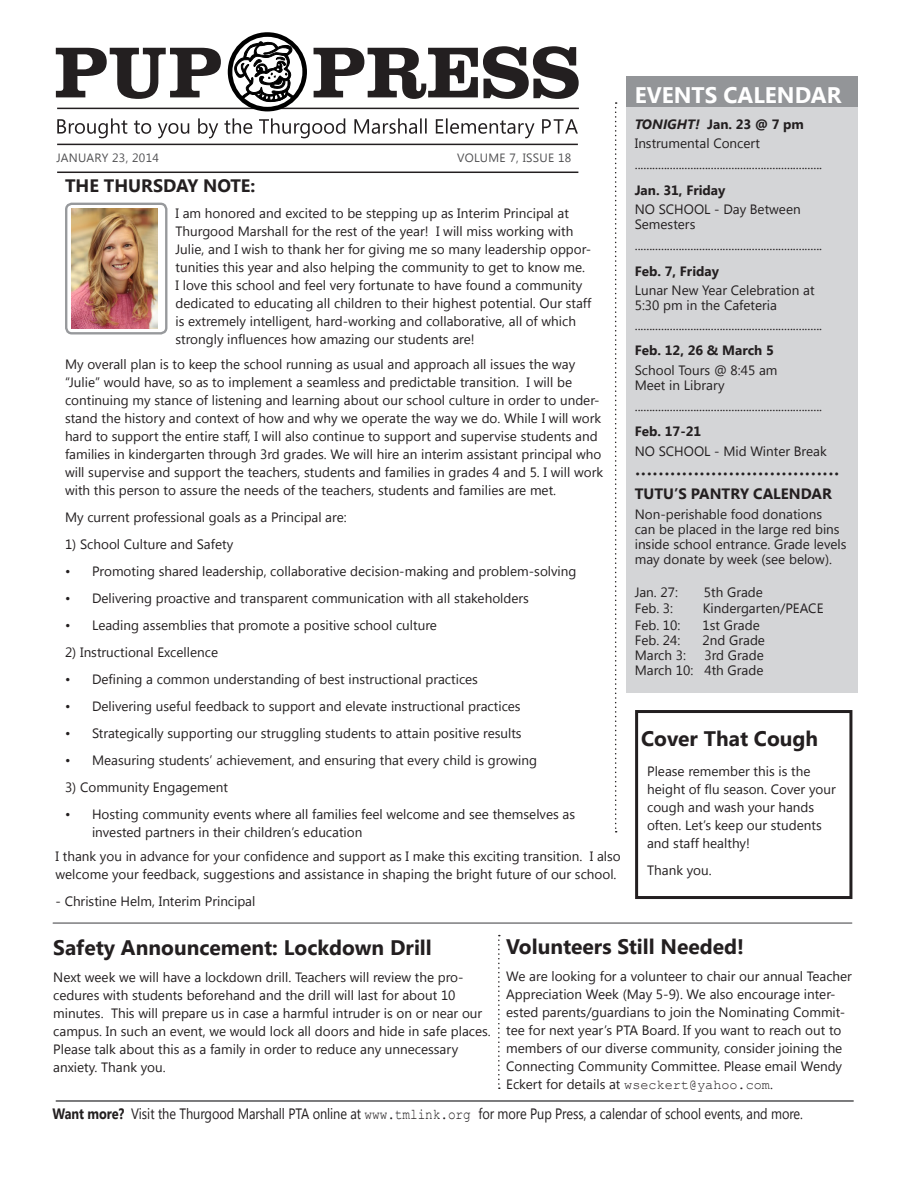
<style>
.page{position:relative;width:918px;height:1188px;background:#fff}
.page>*{position:absolute;margin:0;border:0;box-sizing:border-box;transform-origin:0 0}
.Calendar{font:27px "Segoe UI";color:#231f20}
.t1{font:700 22.5px "Segoe UI";color:#fff}
.t2{font:700 21px "Segoe UI";color:#231f20}
.t3{font:700 18px "Segoe UI";color:#231f20}
.t4{font:15px "Segoe UI";letter-spacing:-.005em;color:#231f20;scale:.85 1}
.CalendarBheading{font:700 15px "Segoe UI";color:#231f20}
.Calendar-2{font:13.5px/18px "Segoe UI";color:#231f20}
.CalendarBheading-2{font:700 13.5px "Segoe UI";color:#231f20}
.t5{font:12px "Segoe UI";letter-spacing:.025em;color:#515153}
.s1{font-style:italic}
.s2{font-family:"Courier New"}
.s3{font-weight:700}
</style>
<div class="page">
<hr style="left:57px;top:172px;width:521px;height:1px;background:#231f20">
<svg style="left:615px;top:102px;width:2px;height:731px"></svg>
<div style="left:626px;top:77px;width:232px;height:616px;background:#d4d5d7"></div>
<div style="left:626px;top:77px;width:232px;height:30px;background:#939598"></div>
<svg style="left:57px;top:118px;width:521px;height:20px"></svg>
<hr style="left:57px;top:144px;width:521px;height:1px;background:#231f20">
<hr style="left:57px;top:108px;width:522px;height:1px;background:#231f20">
<svg style="left:228px;top:32px;width:79px;height:79px"></svg>
<div style="left:232px;top:37px;width:70px;height:70px;background:#fff;border-radius:50%"></div>
<svg style="left:56px;top:41px;width:523px;height:62px"></svg>
<hr style="left:56px;top:1100px;width:797px;height:2px;background:#515153">
<hr style="left:53px;top:922px;width:799px;height:2px;background:#515153">
<div style="left:65px;top:203px;width:102px;height:131px;border:2px solid #97999c;border-radius:6px"></div>
<img style="left:72px;top:209px;width:86px;height:120px">
<svg style="left:498px;top:935px;width:2px;height:154px"></svg>
<div style="left:635px;top:710px;width:217px;height:189px;border:3px solid #231f20"></div>
<p class="t1" style="left:635px;top:79px;width:208px">EVENTS CALENDAR</p>
<p class="CalendarBheading-2" style="left:635px;top:114px;width:171px"><span class="s1">TONIGHT!</span> Jan. 23 @ 7 pm</p>
<p class="Calendar-2" style="left:635px;top:134px;width:127px">Instrumental Concert</p>
<p class="Calendar-2" style="left:635px;top:155px;width:189px">................................................................</p>
<p class="CalendarBheading-2" style="left:635px;top:180px;width:92px">Jan. 31, Friday</p>
<p class="Calendar-2" style="left:635px;top:201px;width:167px;line-height:15px">NO SCHOOL - Day Between<br>Semesters</p>
<p class="Calendar-2" style="left:635px;top:236px;width:189px">................................................................</p>
<p class="CalendarBheading-2" style="left:635px;top:261px;width:86px">Feb. 7, Friday</p>
<p class="Calendar-2" style="left:635px;top:282px;width:181px;line-height:15px">Lunar New Year Celebration at<br>5:30 pm in the Cafeteria</p>
<p class="Calendar-2" style="left:635px;top:315px;width:189px">................................................................</p>
<p class="CalendarBheading-2" style="left:635px;top:341px;width:141px">Feb. 12, 26 &amp; March 5</p>
<p class="Calendar-2" style="left:635px;top:362px;width:144px;line-height:15px">School Tours @ 8:45 am<br>Meet in Library</p>
<p class="Calendar-2" style="left:635px;top:396px;width:189px">................................................................</p>
<p class="CalendarBheading-2" style="left:635px;top:422px;width:68px">Feb. 17-21</p>
<p class="Calendar-2" style="left:635px;top:441px;width:193px">NO SCHOOL - Mid Winter Break</p>
<p class="Calendar" style="left:635px;top:447px;width:207px">...................................</p>
<p class="t5" style="left:56px;top:149px;width:104px">JANUARY 23, 2014</p>
<p class="t5" style="left:457px;top:149px;width:116px">VOLUME 7, ISSUE 18</p>
<p class="t3" style="left:65px;top:172px;width:192px">THE THURSDAY NOTE:</p>
<p class="Calendar-2" style="left:176px;top:204px;width:417px">I am honored and excited to be stepping up as Interim Principal at Thurgood Marshall for the rest of the year! I will miss working with Julie, and I wish to thank her for giving me so many leadership oppor&shy;tunities this year and also helping the community to get to know me.<br>I love this school and feel very fortunate to have found a community dedicated to educating all children to their highest potential. Our staff is extremely intelligent, hard-working and collaborative, all of which strongly influences how amazing our students are!</p>
<p class="Calendar-2" style="left:65px;top:354px;width:540px">My overall plan is to keep the school running as usual and approach all issues the way “Julie” would have, so as to implement a seamless and predictable transition. I will be continuing my stance of listening and learning about our school culture in order to under&shy;stand the history and context of how and why we operate the way we do. While I will work hard to support the entire staff, I will also continue to support and supervise students and families in kindergarten through 3rd grades. We will hire an interim assistant principal who will supervise and support the teachers, students and families in grades 4 and 5. I will work with this person to assure the needs of the teachers, students and families are met.</p>
<p class="Calendar-2" style="left:65px;top:507px;width:283px">My current professional goals as a Principal are:</p>
<p class="Calendar-2" style="left:65px;top:534px;width:170px">1) School Culture and Safety</p>
<p class="Calendar-2" style="left:65px;top:561px;width:513px">• Promoting shared leadership, collaborative decision-making and problem-solving</p>
<p class="Calendar-2" style="left:65px;top:588px;width:466px">• Delivering proactive and transparent communication with all stakeholders</p>
<p class="Calendar-2" style="left:65px;top:615px;width:373px">• Leading assemblies that promote a positive school culture</p>
<p class="Calendar-2" style="left:65px;top:642px;width:155px">2) Instructional Excellence</p>
<p class="Calendar-2" style="left:65px;top:669px;width:415px">• Defining a common understanding of best instructional practices</p>
<p class="Calendar-2" style="left:65px;top:696px;width:457px">• Delivering useful feedback to support and elevate instructional practices</p>
<p class="Calendar-2" style="left:65px;top:723px;width:458px">• Strategically supporting our struggling students to attain positive results</p>
<p class="Calendar-2" style="left:65px;top:750px;width:473px">• Measuring students’ achievement, and ensuring that every child is growing</p>
<p class="Calendar-2" style="left:65px;top:777px;width:165px">3) Community Engagement</p>
<p class="Calendar-2" style="left:92px;top:804px;width:485px;text-indent:-27px">• Hosting community events where all families feel welcome and see themselves as invested partners in their children’s education</p>
<p class="CalendarBheading" style="left:635px;top:483px;width:199px">TUTU’S PANTRY CALENDAR</p>
<p class="Calendar-2" style="left:635px;top:506px;width:213px;line-height:15px">Non-perishable food donations<br>can be placed in the large red bins inside school entrance. Grade levels may donate by week (see below).</p>
<p class="Calendar-2" style="left:635px;top:582px;width:45px">Jan. 27:</p>
<p class="Calendar-2" style="left:704px;top:582px;width:61px">5th Grade</p>
<p class="Calendar-2" style="left:635px;top:599px;width:40px">Feb. 3:</p>
<p class="Calendar-2" style="left:703px;top:599px;width:122px">Kindergarten/PEACE</p>
<p class="Calendar-2" style="left:635px;top:615px;width:47px">Feb. 10:</p>
<p class="Calendar-2" style="left:703px;top:615px;width:59px">1st Grade</p>
<p class="Calendar-2" style="left:635px;top:630px;width:47px">Feb. 24:</p>
<p class="Calendar-2" style="left:703px;top:630px;width:64px">2nd Grade</p>
<p class="Calendar-2" style="left:635px;top:645px;width:53px">March 3:</p>
<p class="Calendar-2" style="left:705px;top:645px;width:61px">3rd Grade</p>
<p class="Calendar-2" style="left:635px;top:660px;width:130px">March 10: 4th Grade</p>
<p class="t2" style="left:641px;top:724px;width:179px">Cover That Cough</p>
<p class="Calendar-2" style="left:647px;top:762px;width:190px">Please remember this is the height of flu season. Cover your cough and wash your hands often. Let’s keep our students and staff healthy!</p>
<p class="Calendar-2" style="left:647px;top:861px;width:66px">Thank you.</p>
<p class="Calendar-2" style="left:56px;top:847px;width:567px">I thank you in advance for your confidence and support as I make this exciting transition. I also welcome your feedback, suggestions and assistance in shaping the bright future of our school.</p>
<p class="Calendar-2" style="left:56px;top:892px;width:201px">- Christine Helm, Interim Principal</p>
<p class="t2" style="left:53px;top:932px;width:380px">Safety Announcement: Lockdown Drill</p>
<p class="Calendar-2" style="left:53px;top:967px;width:439px">Next week we will have a lockdown drill. Teachers will review the pro&shy;cedures with students beforehand and the drill will last for about 10 minutes. This will prepare us in case a harmful intruder is on or near our campus. In such an event, we would lock all doors and hide in safe places.<br>Please talk about this as a family in order to reduce any unnecessary anxiety. Thank you.</p>
<p class="t2" style="left:506px;top:932px;width:239px">Volunteers Still Needed!</p>
<p class="Calendar-2" style="left:506px;top:967px;width:347px">We are looking for a volunteer to chair our annual Teacher Appreciation Week (May 5-9). We also encourage inter&shy;ested parents/guardians to join the Nominating Commit&shy;tee for next year’s PTA Board. If you want to reach out to members of our diverse community, consider joining the Connecting Community Committee. Please email Wendy Eckert for details at <span class="s2">wseckert@yahoo.com</span>.</p>
<p class="t4" style="left:53px;top:1104px;width:884px"><span class="s3">Want more?</span> Visit the Thurgood Marshall PTA online at <span class="s2">www.tmlink.org</span> for more Pup Press, a calendar of school events, and more.</p>
</div>
